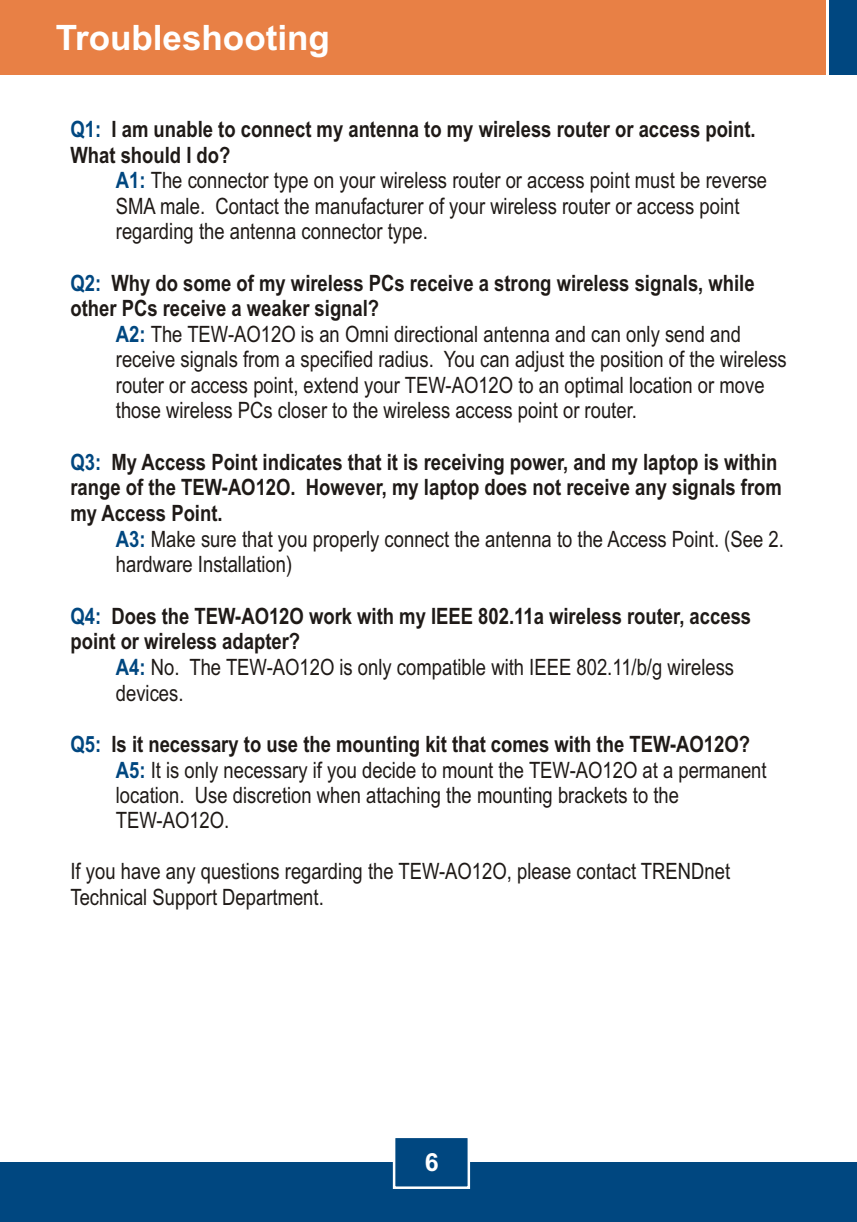
<style>
.page{position:relative;width:857px;height:1222px;background:#fff}
.page>*{position:absolute;margin:0;border:0;box-sizing:border-box;transform-origin:0 0}
.t1{font:700 35px "Arial";color:#fff}
.t2{font:700 25px "Arial";color:#fff}
.t3{font:22.5px/25.5px "Arial Narrow";color:#1f1a17}
.t4{font:700 22.5px/25.8px "Arial Narrow";color:#1f1a17}
.t5{font:700 22.5px "Arial Narrow";color:#004780}
.s1{font-weight:700;color:#004780}
</style>
<div class="page">
<div style="left:0;top:1162px;width:857px;height:59px;background:#004780"></div>
<div style="left:0;top:0;width:826px;height:75px;background:#e88045"></div>
<div style="left:829px;top:0;width:28px;height:75px;background:#004780"></div>
<svg style="left:392px;top:1138px;width:79px;height:51px"></svg>
<h1 class="t1" style="left:56px;top:25px;width:276px">Troubleshooting</h1>
<p class="t5" style="left:70px;top:121px;width:32px">Q1:</p>
<p class="t4" style="left:70px;top:118px;width:686px;text-indent:41px">I am unable to connect my antenna to my wireless router or access point.<br>What should I do?</p>
<p class="t3" style="left:116px;top:195px;width:625px">SMA male. Contact the manufacturer of your wireless router or access point regarding the antenna connector type.</p>
<p class="t4" style="left:70px;top:272px;width:686px;text-indent:41px">Why do some of my wireless PCs receive a strong wireless signals, while other PCs receive a weaker signal?</p>
<p class="t3" style="left:116px;top:349px;width:672px">receive signals from a specified radius. You can adjust the position of the wireless router or access point, extend your TEW-AO12O to an optimal location or move those wireless PCs closer to the wireless access point or router.</p>
<p class="t4" style="left:70px;top:451px;width:713px;text-indent:41px">My Access Point indicates that it is receiving power, and my laptop is within range of the TEW-AO12O. However, my laptop does not receive any signals from my Access Point.</p>
<p class="t3" style="left:116px;top:553px;width:178px">hardware Installation)</p>
<p class="t4" style="left:70px;top:605px;width:682px;text-indent:41px">Does the TEW-AO12O work with my IEEE 802.11a wireless router, access point or wireless adapter?</p>
<p class="t3" style="left:116px;top:682px;width:69px">devices.</p>
<p class="t4" style="left:111px;top:733px;width:640px">Is it necessary to use the mounting kit that comes with the TEW-AO12O?</p>
<p class="t3" style="left:116px;top:784px;width:565px">location. Use discretion when attaching the mounting brackets to the<br>TEW-AO12O.</p>
<p class="t3" style="left:70px;top:860px;width:661px">If you have any questions regarding the TEW-AO12O, please contact TRENDnet<br>Technical Support Department.</p>
<p class="t3" style="left:116px;top:170px;width:653px"><span class="s1">A1:</span> The connector type on your wireless router or access point must be reverse</p>
<p class="t5" style="left:70px;top:274px;width:32px">Q2:</p>
<p class="t3" style="left:116px;top:323px;width:626px"><span class="s1">A2:</span> The TEW-AO12O is an Omni directional antenna and can only send and</p>
<p class="t5" style="left:70px;top:453px;width:32px">Q3:</p>
<p class="t3" style="left:116px;top:528px;width:669px"><span class="s1">A3:</span> Make sure that you properly connect the antenna to the Access Point. (See 2.</p>
<p class="t5" style="left:70px;top:607px;width:32px">Q4:</p>
<p class="t3" style="left:116px;top:656px;width:620px"><span class="s1">A4:</span> No. The TEW-AO12O is only compatible with IEEE 802.11/b/g wireless</p>
<p class="t5" style="left:70px;top:735px;width:32px">Q5:</p>
<p class="t3" style="left:116px;top:759px;width:652px"><span class="s1">A5:</span> It is only necessary if you decide to mount the TEW-AO12O at a permanent</p>
<p class="t2" style="left:425px;top:1152px;width:15px">6</p>
</div>
